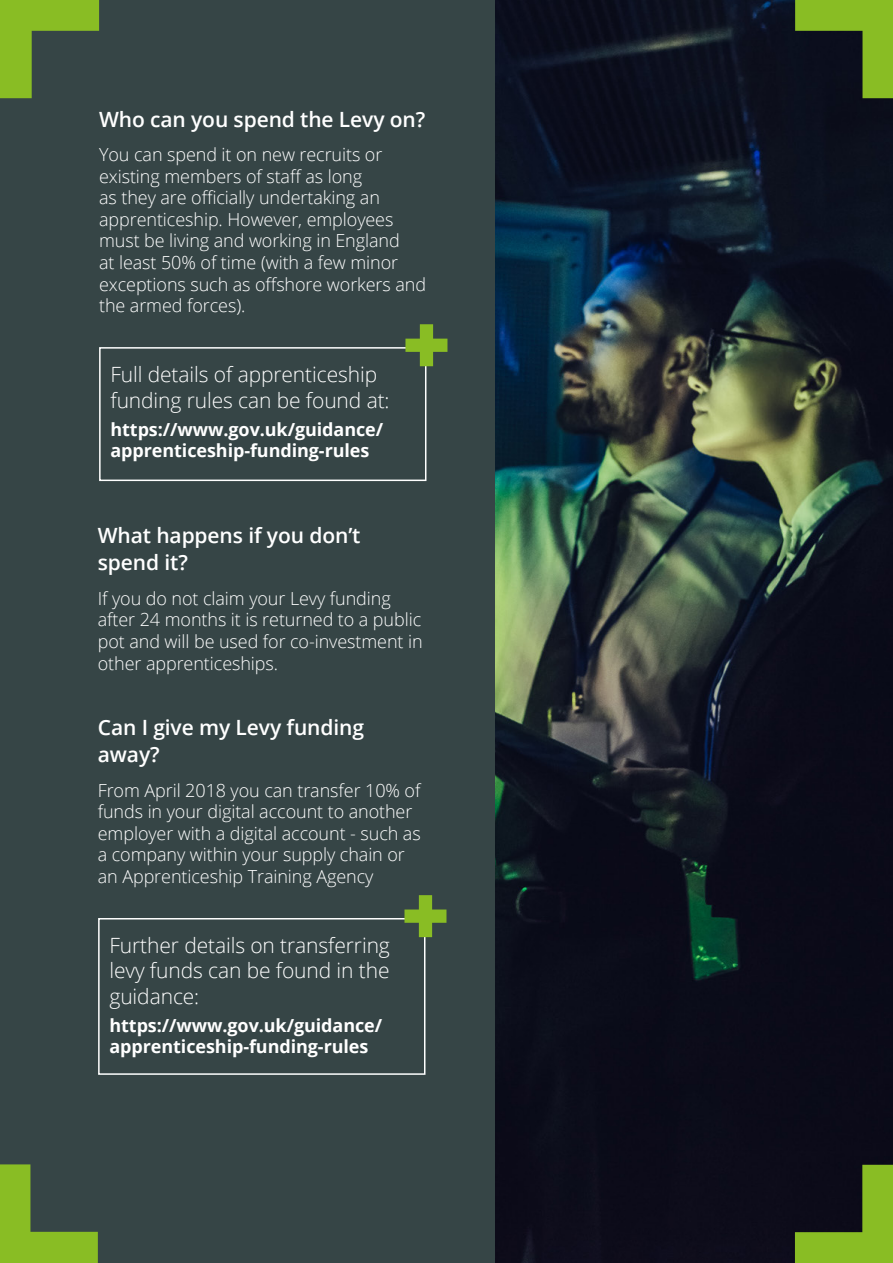
<style>
.page{position:relative;width:893px;height:1263px;background:#364546}
.page>*{position:absolute;margin:0;border:0;box-sizing:border-box;transform-origin:0 0}
.t1{font:300 21px/25.2px "Open Sans";letter-spacing:-.005em;color:#fff}
.t2{font:600 21px/27px "Open Sans";letter-spacing:-.005em;color:#fff}
.t3{font:300 18px/21.6px "Open Sans";letter-spacing:-.005em;color:#fff}
.t4{font:700 18px/21.6px "Open Sans";letter-spacing:-.005em;color:#fff}
</style>
<div class="page">
<img style="left:495px;top:0;width:398px;height:1263px">
<svg style="left:0;top:0;width:99px;height:98px"></svg>
<svg style="left:795px;top:0;width:98px;height:98px;background:#4c6920"></svg>
<svg style="left:0;top:1164px;width:98px;height:99px"></svg>
<svg style="left:795px;top:1165px;width:98px;height:98px;background:#4d681e"></svg>
<div style="left:99px;top:347px;width:327px;height:134px;border:2px solid #fff"></div>
<svg style="left:405px;top:324px;width:42px;height:42px"></svg>
<div style="left:98px;top:918px;width:327px;height:157px;border:2px solid #fff"></div>
<svg style="left:404px;top:895px;width:42px;height:42px"></svg>
<p class="t2" style="left:99px;top:105px;width:328px">Who can you spend the Levy on?</p>
<p class="t3" style="left:99px;top:143px;width:329px">You can spend it on new recruits or existing members of staff as long<br>as they are officially undertaking an apprenticeship. However, employees must be living and working in England<br>at least 50% of time (with a few minor exceptions such as offshore workers and the armed forces).</p>
<p class="t1" style="left:110px;top:361px;width:281px">Full details of apprenticeship funding rules can be found at:</p>
<p class="t4" style="left:110px;top:418px;width:274px">https://www.gov.uk/guidance/ apprenticeship-funding-rules</p>
<p class="t2" style="left:98px;top:522px;width:264px">What happens if you don’t spend it?</p>
<p class="t3" style="left:98px;top:587px;width:326px">If you do not claim your Levy funding after 24 months it is returned to a public pot and will be used for co-investment in other apprenticeships.</p>
<p class="t2" style="left:98px;top:714px;width:268px">Can I give my Levy funding away?</p>
<p class="t3" style="left:98px;top:779px;width:324px">From April 2018 you can transfer 10% of funds in your digital account to another employer with a digital account - such as a company within your supply chain or an Apprenticeship Training Agency</p>
<p class="t1" style="left:109px;top:932px;width:282px;text-align:justify">Further details on transferring levy funds can be found in the guidance:</p>
<p class="t4" style="left:109px;top:1014px;width:274px">https://www.gov.uk/guidance/ apprenticeship-funding-rules</p>
</div>
